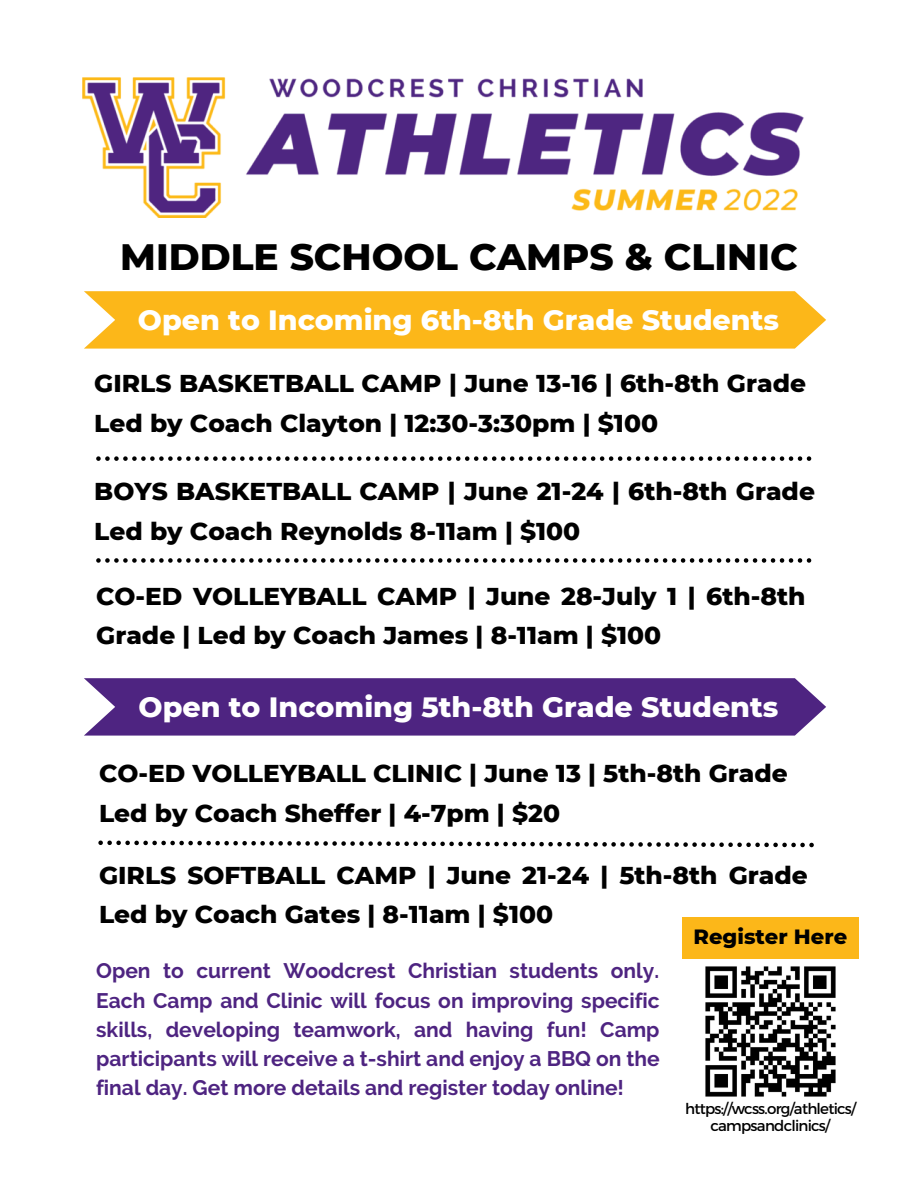
<style>
.page{position:relative;width:918px;height:1188px;background:#fff}
.page>*{position:absolute;margin:0;border:0;box-sizing:border-box;transform-origin:0 0}
.t1{font:800 37.5px "Montserrat";color:#000}
.t2{font:800 28.5px "Montserrat";color:#fff}
.t3{font:800 24.9px/39.3px "Montserrat";color:#000}
.t4{font:700 21px/29.2px "Raleway";color:#4e2481;text-align:justify}
.t5{font:800 21px "Montserrat";color:#000}
.t6{font:15px/16.8px "Montserrat";letter-spacing:-.05em;color:#000;text-align:center}
</style>
<div class="page">
<svg style="left:96px;top:558px;width:715px;height:5px"></svg>
<svg style="left:96px;top:456px;width:715px;height:5px"></svg>
<img style="left:83px;top:77px;width:721px;height:140px">
<svg style="left:98px;top:841px;width:716px;height:6px"></svg>
<img style="left:705px;top:966px;width:131px;height:131px">
<svg style="left:84px;top:291px;width:742px;height:58px;background:#fcba24"></svg>
<div style="left:682px;top:917px;width:176px;height:42px;background:#fcb719"></div>
<svg style="left:84px;top:678px;width:742px;height:58px;background:#572f87"></svg>
<p class="t1" style="left:120px;top:234px;width:679px">MIDDLE SCHOOL CAMPS &amp; CLINIC</p>
<p class="t2" style="left:138px;top:303px;width:643px">Open to Incoming 6th-8th Grade Students</p>
<p class="t3" style="left:94px;top:364px;width:713px">GIRLS BASKETBALL CAMP | June 13-16 | 6th-8th Grade<br>Led by Coach Clayton | 12:30-3:30pm | $100</p>
<p class="t3" style="left:94px;top:472px;width:722px">BOYS BASKETBALL CAMP | June 21-24 | 6th-8th Grade<br>Led by Coach Reynolds 8-11am | $100</p>
<p class="t3" style="left:96px;top:576px;width:711px">CO-ED VOLLEYBALL CAMP | June 28-July 1 | 6th-8th<br>Grade | Led by Coach James | 8-11am | $100</p>
<p class="t2" style="left:139px;top:690px;width:641px">Open to Incoming 5th-8th Grade Students</p>
<p class="t3" style="left:99px;top:754px;width:690px">CO-ED VOLLEYBALL CLINIC | June 13 | 5th-8th Grade</p>
<p class="t3" style="left:99px;top:793px;width:463px">Led by Coach Sheffer | 4-7pm | $20</p>
<p class="t3" style="left:99px;top:855px;width:710px">GIRLS SOFTBALL CAMP | June 21-24 | 5th-8th Grade<br>Led by Coach Gates | 8-11am | $100</p>
<p class="t5" style="left:694px;top:924px;width:155px">Register Here</p>
<p class="t4" style="left:96px;top:956px;width:565px">Open to current Woodcrest Christian students only.<br>Each Camp and Clinic will focus on improving specific skills, developing teamwork, and having fun! Camp participants will receive a t-shirt and enjoy a BBQ on the final day. Get more details and register today online!</p>
<p class="t6" style="left:685px;top:1099px;width:173px">https://wcss.org/athletics/ campsandclinics/</p>
</div>
